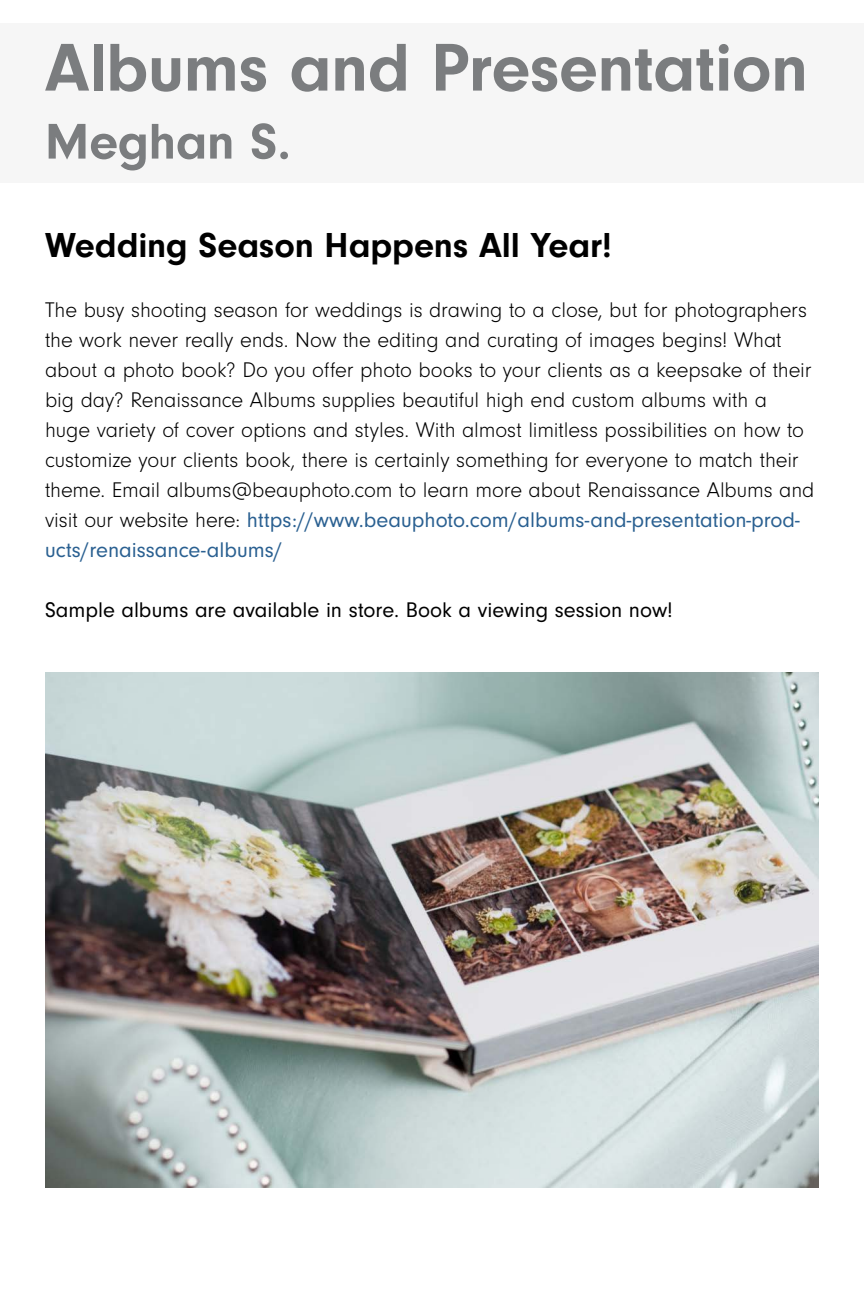
<style>
.page{position:relative;width:864px;height:1296px;background:#fff}
.page>*{position:absolute;margin:0;border:0;box-sizing:border-box;transform-origin:0 0}
.t1{font:700 70px "Neuzeit Gro";letter-spacing:-.01em;color:#7b7d7f}
.t2{font:700 52px "Neuzeit Gro";letter-spacing:-.005em;color:#7b7d7f}
.t3{font:700 36px "Neuzeit Gro";color:#000}
.t4{font:300 22px/30px "Neuzeit Gro";letter-spacing:-.005em;color:#000}
.t5{font:22px "Neuzeit Gro";color:#000}
.s1{font-weight:400;color:#2a6091}
</style>
<div class="page">
<div style="left:0;top:23px;width:864px;height:160px;background:#f6f6f6"></div>
<img style="left:45px;top:672px;width:774px;height:515px">
<h1 class="t1" style="left:45px;top:28px;width:765px">Albums and Presentation</h1>
<h2 class="t2" style="left:45px;top:112px;width:247px">Meghan S.</h2>
<h3 class="t3" style="left:45px;top:225px;width:569px">Wedding Season Happens All Year!</h3>
<p class="t4" style="left:45px;top:296px;width:771px">The busy shooting season for weddings is drawing to a close, but for photographers the work never really ends. Now the editing and curating of images begins! What about a photo book? Do you offer photo books to your clients as a keepsake of their big day? Renaissance Albums supplies beautiful high end custom albums with a huge variety of cover options and styles. With almost limitless possibilities on how to customize your clients book, there is certainly something for everyone to match their theme. Email albums@beauphoto.com to learn more about Renaissance Albums and visit our website here: <span class="s1">https://www.beauphoto.com/albums-and-presentation-prod&shy;ucts/renaissance-albums/</span></p>
<p class="t5" style="left:45px;top:598px;width:629px">Sample albums are available in store. Book a viewing session now!</p>
</div>
